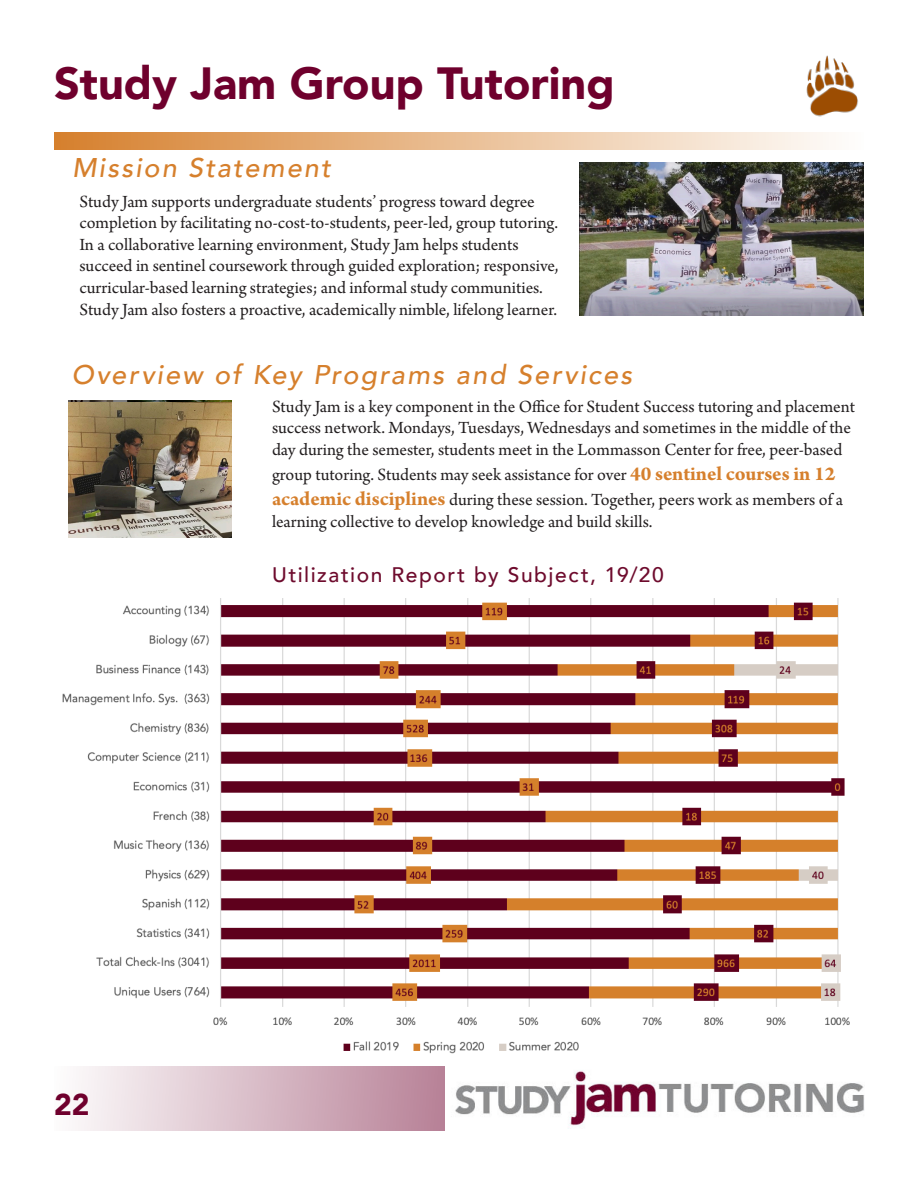
<style>
.page{position:relative;width:918px;height:1188px;background:#fff}
.page>*{position:absolute;margin:0;border:0;box-sizing:border-box;transform-origin:0 0}
.t1{font:900 45px "Avenir";color:#6f002d}
.t2{font:900 30px "Avenir";color:#6f002d}
.Sub-heading{font:italic 500 27px "Avenir";letter-spacing:.075em;color:#d6802d}
.Sub-heading-2{font:500 21px "Avenir";letter-spacing:.075em;color:#6e0b2d}
.Body_Paragraph_Style{font:18px/21.6px "Arno Pro";color:#231f20}
.s1{font-weight:700;font-size:21px;color:#d6802d}
</style>
<div class="page">
<svg style="left:78px;top:1067px;width:367px;height:64px;background:#d8bac6"></svg>
<div style="left:54px;top:132px;width:810px;height:18px;background:linear-gradient(to right,#d6802d,#fefefd)"></div>
<img style="left:806px;top:55px;width:52px;height:62px">
<img style="left:62px;top:598px;width:788px;height:456px">
<img style="left:455px;top:1070px;width:409px;height:59px">
<img style="left:580px;top:162px;width:284px;height:154px">
<img style="left:68px;top:400px;width:164px;height:137px">
<p class="t1" style="left:54px;top:45px;width:562px">Study Jam Group Tutoring</p>
<p class="Sub-heading" style="left:72px;top:152px;width:260px">Mission Statement</p>
<p class="Body_Paragraph_Style" style="left:80px;top:191px;width:481px">Study Jam supports undergraduate students’ progress toward degree completion by facilitating no-cost-to-students, peer-led, group tutoring.<br>In a collaborative learning environment, Study Jam helps students succeed in sentinel coursework through guided exploration; responsive, curricular-based learning strategies; and informal study communities.<br>Study Jam also fosters a proactive, academically nimble, lifelong learner.</p>
<p class="Sub-heading" style="left:72px;top:358px;width:562px">Overview of Key Programs and Services</p>
<p class="Body_Paragraph_Style" style="left:272px;top:397px;width:584px">Study Jam is a key component in the Office for Student Success tutoring and placement success network. Mondays, Tuesdays, Wednesdays and sometimes in the middle of the day during the semester, students meet in the Lommasson Center for free, peer-based</p>
<p class="Body_Paragraph_Style" style="left:272px;top:463px;width:573px;line-height:25.2px">group tutoring. Students may seek assistance for over <span class="s1">40 sentinel courses in 12 academic disciplines</span> during these session. Together, peers work as members of a</p>
<p class="Body_Paragraph_Style" style="left:272px;top:512px;width:382px">learning collective to develop knowledge and build skills.</p>
<p class="Sub-heading-2" style="left:272px;top:556px;width:393px">Utilization Report by Subject, 19/20</p>
<h2 class="t2" style="left:54px;top:1078px;width:37px">22</h2>
</div>
